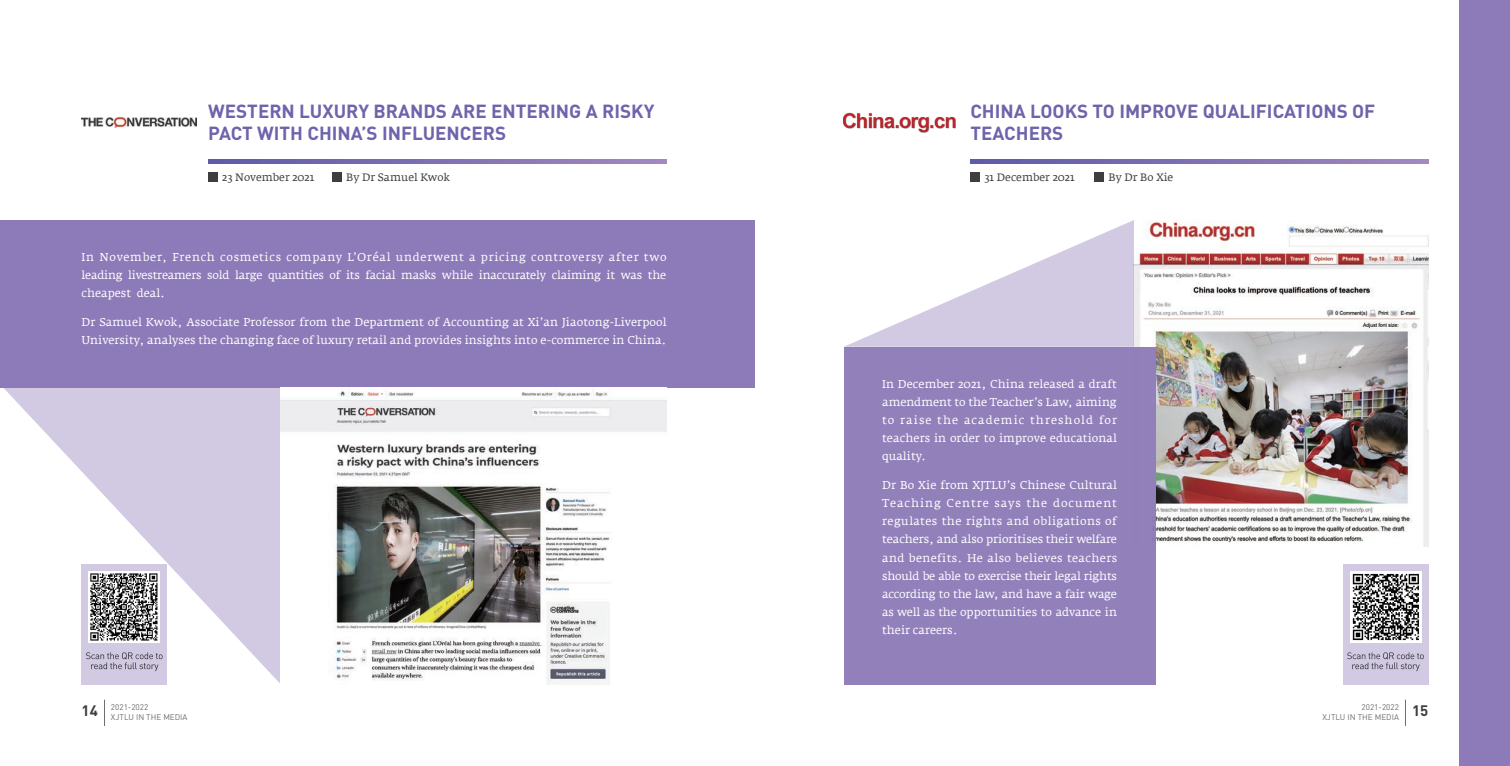
<style>
.page{position:relative;width:1510px;height:766px;background:#fff}
.page>*{position:absolute;margin:0;border:0;box-sizing:border-box;transform-origin:0 0}
.t1{font:700 18.75px/22.5px "DIN";color:#6d64ac}
.t2{font:700 15px "DIN";color:#3e3e3f}
.t3{font:11.25px/18.1px "Fedra Serif A";color:#fff;text-align:justify}
.t4{font:10.62px "Fedra Serif A";color:#3e3e3f}
.t5{font:8.12px/9.8px "DIN";color:#6c6d70}
</style>
<div class="page">
<svg style="left:104px;top:699px;width:1px;height:26px"></svg>
<svg style="left:1405px;top:699px;width:1px;height:26px"></svg>
<img style="left:1134px;top:220px;width:294px;height:326px">
<div style="left:0;top:220px;width:755px;height:167px;background:#8d7ab8"></div>
<svg style="left:3px;top:387px;width:278px;height:296px;fill:#d1cae2"></svg>
<div style="left:81px;top:563px;width:86px;height:121px;background:#d1cae2"></div>
<svg style="left:86px;top:652px;width:77px;height:19px"></svg>
<img style="left:89px;top:571px;width:71px;height:71px">
<svg style="left:208px;top:160px;width:458px;height:3px"></svg>
<div style="left:208px;top:173px;width:9px;height:9px;background:#3e3e3f"></div>
<div style="left:332px;top:173px;width:9px;height:9px;background:#3e3e3f"></div>
<img style="left:81px;top:117px;width:116px;height:10px">
<img style="left:281px;top:390px;width:385px;height:294px">
<div style="left:1342px;top:563px;width:86px;height:121px;background:#d1cae2"></div>
<svg style="left:1347px;top:652px;width:76px;height:19px"></svg>
<img style="left:1350px;top:571px;width:71px;height:71px">
<div style="left:970px;top:173px;width:9px;height:9px;background:#3e3e3f"></div>
<div style="left:1094px;top:173px;width:9px;height:9px;background:#3e3e3f"></div>
<svg style="left:970px;top:160px;width:458px;height:3px"></svg>
<svg style="left:846px;top:220px;width:288px;height:126px"></svg>
<div style="left:843px;top:346px;width:312px;height:338px;background:#8d7ab8"></div>
<div style="left:1459px;top:0;width:50px;height:765px;background:#8d7ab8"></div>
<img style="left:843px;top:112px;width:112px;height:20px">
<h1 class="t1" style="left:208px;top:99px;width:448px">WESTERN LUXURY BRANDS ARE ENTERING A RISKY<br>PACT WITH CHINA’S INFLUENCERS</h1>
<p class="t4" style="left:222px;top:171px;width:94px">23 November 2021</p>
<p class="t4" style="left:346px;top:171px;width:105px">By Dr Samuel Kwok</p>
<p class="t3" style="left:81px;top:248px;width:586px">In November, French cosmetics company L’Oréal underwent a pricing controversy after two leading livestreamers sold large quantities of its facial masks while inaccurately claiming it was the cheapest deal.</p>
<p class="t3" style="left:81px;top:313px;width:586px">Dr Samuel Kwok, Associate Professor from the Department of Accounting at Xi’an Jiaotong-Liverpool<br>University, analyses the changing face of luxury retail and provides insights into e-commerce in China.</p>
<h1 class="t1" style="left:970px;top:99px;width:406px">CHINA LOOKS TO IMPROVE QUALIFICATIONS OF<br>TEACHERS</h1>
<p class="t4" style="left:984px;top:171px;width:92px">31 December 2021</p>
<p class="t4" style="left:1108px;top:171px;width:66px">By Dr Bo Xie</p>
<p class="t3" style="left:882px;top:374px;width:236px">In December 2021, China released a draft amendment to the Teacher’s Law, aiming to raise the academic threshold for teachers in order to improve educational quality.</p>
<p class="t3" style="left:882px;top:476px;width:236px">Dr Bo Xie from XJTLU’s Chinese Cultural Teaching Centre says the document regulates the rights and obligations of teachers, and also prioritises their welfare and benefits. He also believes teachers should be able to exercise their legal rights according to the law, and have a fair wage as well as the opportunities to advance in their careers.</p>
<p class="t5" style="left:111px;top:702px;width:78px">2021-2022<br>XJTLU IN THE MEDIA</p>
<p class="t5" style="left:1322px;top:702px;width:78px;text-align:right">2021-2022<br>XJTLU IN THE MEDIA</p>
<h2 class="t2" style="left:81px;top:700px;width:18px">14</h2>
<h2 class="t2" style="left:1412px;top:700px;width:18px">15</h2>
</div>
